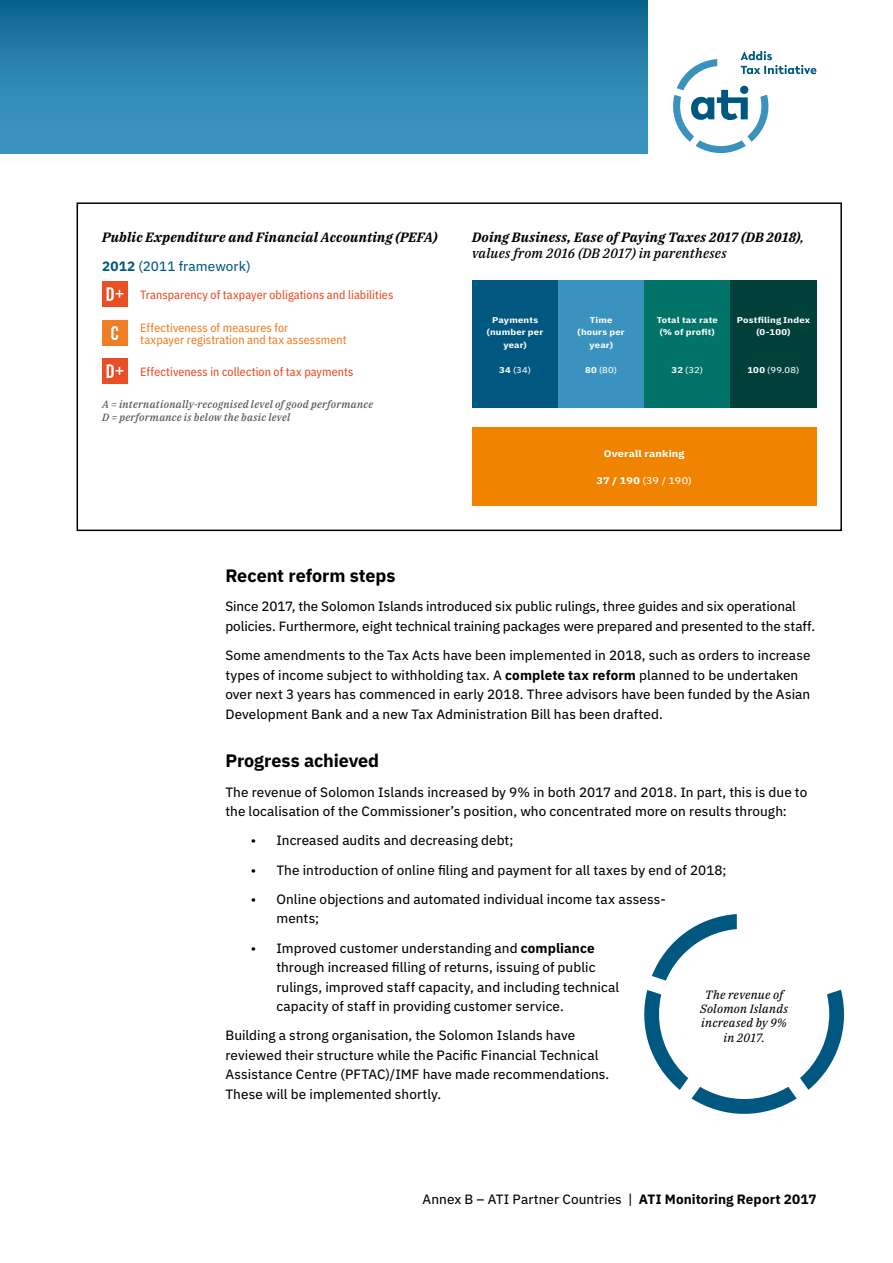
<style>
.page{position:relative;width:893px;height:1263px;background:#fff}
.page>*{position:absolute;margin:0;border:0;box-sizing:border-box;transform-origin:0 0}
.t1{font:700 18px "IBM Plex Sans";letter-spacing:-.005em;color:#000}
.t2{font:13.5px/19.5px "IBM Plex Sans Text";letter-spacing:.005em;color:#000}
.t3{font:italic 700 13.5px/16.2px "IBM Plex Serif";letter-spacing:.015em;color:#000}
.t4{font:13.5px "IBM Plex Sans Text";letter-spacing:.005em;color:#005880}
.t5{font:12px "IBM Plex Sans Cond Text";letter-spacing:.01em;color:#e94e24}
.t6{font:12px/12px "IBM Plex Sans Cond Text";letter-spacing:.01em;color:#f07e26}
.t7{font:italic 12px/14.4px "IBM Plex Serif Text";letter-spacing:.015em;color:#000;text-align:center}
.t8{font:italic 500 10.5px/12.6px "IBM Plex Serif";letter-spacing:.025em;color:#575756}
.t9{font:700 9.6px "IBM Plex Sans Cond";letter-spacing:.015em;color:#fff;scale:1.25 1}
.t10{font:9.6px "IBM Plex Sans Cond Text";color:#fff;scale:1.25 1}
.t11{font:700 8.4px/12.6px "IBM Plex Sans Cond";letter-spacing:.02em;color:#fff;text-align:center;scale:1.25 1}
.t12{font:8.4px "IBM Plex Sans Cond Text";letter-spacing:.025em;color:#fff;scale:1.25 1}
.s1{font-family:"IBM Plex Sans";font-weight:700}
.s2{font-weight:500}
.s3{font-family:"IBM Plex Sans Cond";font-weight:700}
</style>
<div class="page">
<div style="left:0;top:0;width:647px;height:153px;background:linear-gradient(to bottom,#0f6992,#429cc7)"></div>
<svg style="left:0;top:0;width:1px;height:153px"></svg>
<svg style="left:673px;top:51px;width:143px;height:102px"></svg>
<div style="left:77px;top:202px;width:765px;height:329px;border:2px solid #000"></div>
<div style="left:102px;top:358px;width:26px;height:26px;background:#e94e24"></div>
<svg style="left:107px;top:364px;width:16px;height:14px"></svg>
<div style="left:102px;top:281px;width:26px;height:26px;background:#e94e24"></div>
<svg style="left:107px;top:287px;width:16px;height:14px"></svg>
<div style="left:472px;top:281px;width:86px;height:127px;background:#005880"></div>
<div style="left:558px;top:281px;width:86px;height:127px;background:#3a93be"></div>
<div style="left:644px;top:281px;width:86px;height:127px;background:#027368"></div>
<div style="left:730px;top:281px;width:86px;height:127px;background:#00403b"></div>
<div style="left:472px;top:428px;width:344px;height:78px;background:#f08300"></div>
<div style="left:102px;top:320px;width:26px;height:26px;background:#f07e26"></div>
<svg style="left:111px;top:326px;width:7px;height:14px"></svg>
<svg style="left:644px;top:914px;width:200px;height:200px"></svg>
<p class="t3" style="left:102px;top:228px;width:337px">Public Expenditure and Financial Accounting (PEFA)</p>
<p class="t4" style="left:102px;top:256px;width:150px"><span class="s1">2012</span> (2011 framework)</p>
<p class="t5" style="left:140px;top:285px;width:255px">Transparency of taxpayer obligations and liabilities</p>
<p class="t6" style="left:140px;top:320px;width:208px">Effectiveness of measures for<br>taxpayer registration and tax assessment</p>
<p class="t5" style="left:140px;top:362px;width:215px">Effectiveness in collection of tax payments</p>
<p class="t8" style="left:102px;top:397px;width:273px">A = internationally-recognised level of good performance<br>D = performance is below the basic level</p>
<p class="t3" style="left:472px;top:228px;width:333px">Doing Business, Ease of Paying Taxes 2017 (DB 2018)<span class="s2">, values from 2016 (DB 2017) in parentheses</span></p>
<p class="t11" style="left:487px;top:313px;width:47px">Payments (number per year)</p>
<p class="t12" style="left:499px;top:364px;width:27px"><span class="s3">34</span> (34)</p>
<p class="t11" style="left:578px;top:313px;width:39px">Time (hours per year)</p>
<p class="t12" style="left:585px;top:364px;width:27px"><span class="s3">80</span> (80)</p>
<p class="t11" style="left:657px;top:313px;width:50px">Total tax rate (% of profit)</p>
<p class="t12" style="left:671px;top:364px;width:27px"><span class="s3">32</span> (32)</p>
<p class="t11" style="left:737px;top:313px;width:60px">Postfiling Index (0-100)</p>
<p class="t12" style="left:747px;top:364px;width:43px"><span class="s3">100</span> (99.08)</p>
<p class="t9" style="left:604px;top:446px;width:66px">Overall ranking</p>
<p class="t10" style="left:597px;top:473px;width:78px"><span class="s3">37 / 190</span> (39 / 190)</p>
<h1 class="t1" style="left:225px;top:561px;width:172px">Recent reform steps</h1>
<p class="t2" style="left:225px;top:596px;width:591px">Since 2017, the Solomon Islands introduced six public rulings, three guides and six operational policies. Furthermore, eight technical training packages were prepared and presented to the staff.</p>
<p class="t2" style="left:225px;top:644px;width:587px">Some amendments to the Tax Acts have been implemented in 2018, such as orders to increase types of income subject to withholding tax. A <span class="s1">complete tax reform</span> planned to be undertaken over next 3 years has commenced in early 2018. Three advisors have been funded by the Asian Development Bank and a new Tax Administration Bill has been drafted.</p>
<h1 class="t1" style="left:225px;top:747px;width:155px">Progress achieved</h1>
<p class="t2" style="left:225px;top:781px;width:583px">The revenue of Solomon Islands increased by 9% in both 2017 and 2018. In part, this is due to the localisation of the Commissioner’s position, who concentrated more on results through:</p>
<p class="t2" style="left:251px;top:830px;width:264px">• Increased audits and decreasing debt;</p>
<p class="t2" style="left:251px;top:859px;width:477px">• The introduction of online filing and payment for all taxes by end of 2018;</p>
<p class="t2" style="left:276px;top:888px;width:391px;text-indent:-26px">• Online objections and automated individual income tax assess&shy;ments;</p>
<p class="t2" style="left:276px;top:937px;width:344px;text-indent:-26px">• Improved customer understanding and <span class="s1">compliance </span>through increased filling of returns, issuing of public rulings, improved staff capacity, and including technical capacity of staff in providing customer service.</p>
<p class="t2" style="left:225px;top:1025px;width:385px">Building a strong organisation, the Solomon Islands have reviewed their structure while the Pacific Financial Technical Assistance Centre (PFTAC)/IMF have made recommendations.<br>These will be implemented shortly.</p>
<p class="t7" style="left:700px;top:986px;width:90px">The revenue of<br>Solomon Islands increased by 9% in 2017.</p>
<p class="t2" style="left:422px;top:1189px;width:395px">Annex B – ATI Partner Countries | <span class="s1">ATI Monitoring Report 2017</span></p>
</div>
